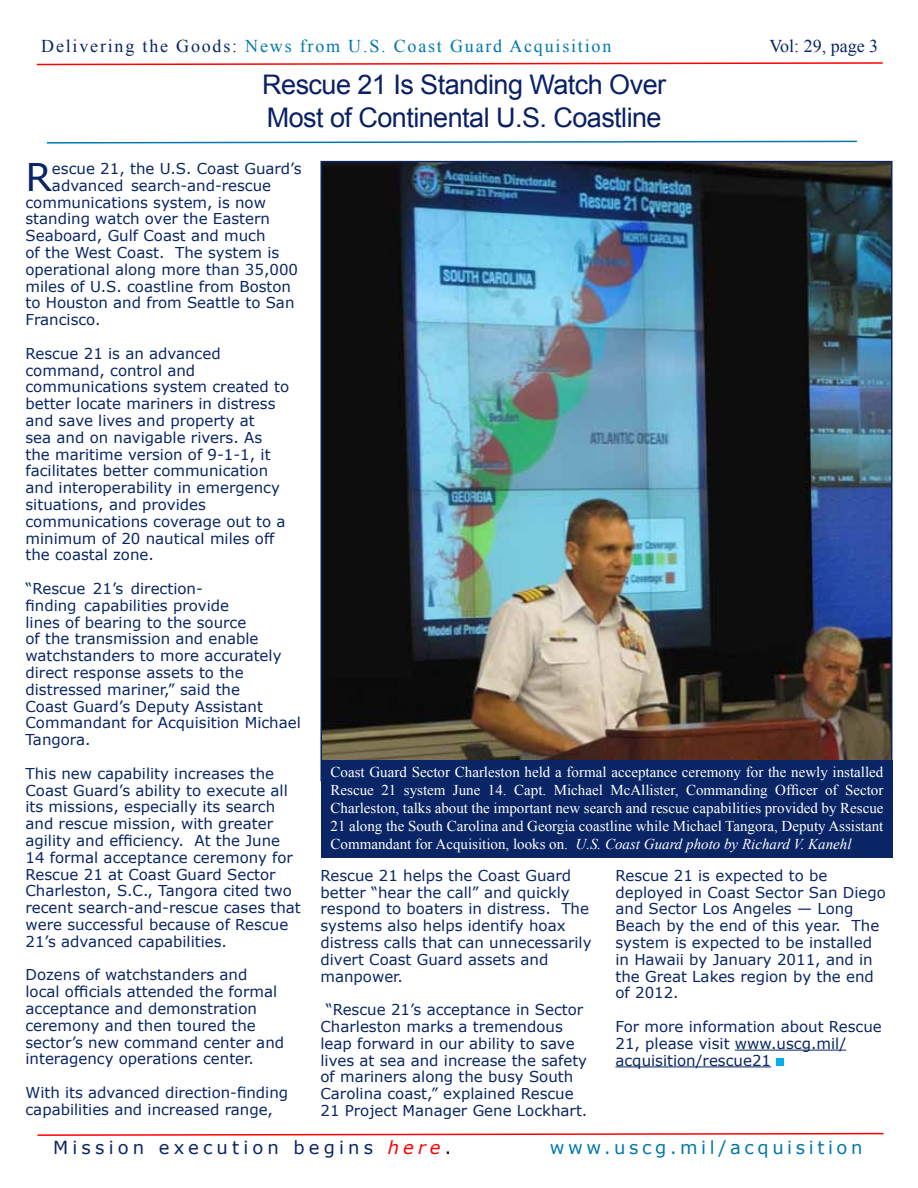
<style>
.page{position:relative;width:918px;height:1188px;background:#fff}
.page>*{position:absolute;margin:0;border:0;box-sizing:border-box;transform-origin:0 0}
.t1{font:38.1px "Verdana";color:#092565}
.t2{font:27px/32.4px "Arial";letter-spacing:-.02em;color:#092065}
.t3{font:18px "Times New Roman";letter-spacing:.1em;color:#0078a9}
.t4{font:18px "Verdana";letter-spacing:.23em;color:#092565}
.t5{font:18px "Verdana";letter-spacing:.2em;color:#0078a9}
.t6{font:18px "Times New Roman";color:#092565}
.t7{font:15px/16.8px "Verdana";color:#092565}
.t8{font:15px/18px "Times New Roman";color:#fff;text-align:justify}
.s1{color:#092565}
.s2{font-style:italic}
.s3{font-style:italic;color:#f00}
.s4{color:#000}
</style>
<div class="page">
<hr style="left:735px;top:1050px;width:111px;height:1px;background:#092565">
<hr style="left:615px;top:1066px;width:156px;height:1px;background:#092565">
<svg style="left:36px;top:62px;width:847px;height:4px"></svg>
<svg style="left:37px;top:1132px;width:847px;height:4px"></svg>
<div style="left:776px;top:1059px;width:8px;height:7px;background:#00aeef"></div>
<svg style="left:46px;top:140px;width:811px;height:4px"></svg>
<img style="left:324px;top:164px;width:565px;height:596px">
<div style="left:321px;top:760px;width:571px;height:98px;background:#092565"></div>
<p class="t3" style="left:41px;top:34px;width:572px"><span class="s1">Delivering the Goods:</span> News from U.S. Coast Guard Acquisition</p>
<p class="t6" style="left:770px;top:34px;width:110px">Vol: 29, page 3</p>
<h2 class="t2" style="left:262px;top:69px;width:405px">Rescue 21 Is Standing Watch Over<br>Most of Continental U.S. Coastline</h2>
<h1 class="t1" style="left:26px;top:153px;width:28px">R</h1>
<p class="t7" style="left:52px;top:160px;width:251px">escue 21, the U.S. Coast Guard’s</p>
<p class="t7" style="left:52px;top:177px;width:221px">advanced search-and-rescue</p>
<p class="t7" style="left:26px;top:194px;width:242px">communications system, is now</p>
<p class="t7" style="left:26px;top:211px;width:246px">standing watch over the Eastern</p>
<p class="t7" style="left:26px;top:228px;width:242px">Seaboard, Gulf Coast and much</p>
<p class="t7" style="left:26px;top:244px;width:255px">of the West Coast. The system is</p>
<p class="t7" style="left:26px;top:261px;width:274px">operational along more than 35,000</p>
<p class="t7" style="left:26px;top:278px;width:267px">miles of U.S. coastline from Boston</p>
<p class="t7" style="left:26px;top:295px;width:270px">to Houston and from Seattle to San</p>
<p class="t7" style="left:26px;top:312px;width:77px">Francisco.</p>
<p class="t7" style="left:26px;top:345px;width:265px">Rescue 21 is an advanced command, control and communications system created to better locate mariners in distress and save lives and property at<br>sea and on navigable rivers. As the maritime version of 9-1-1, it facilitates better communication and interoperability in emergency situations, and provides communications coverage out to a minimum of 20 nautical miles off the coastal zone.</p>
<p class="t7" style="left:26px;top:580px;width:277px">“Rescue 21’s direction-<br>finding capabilities provide<br>lines of bearing to the source<br>of the transmission and enable watchstanders to more accurately direct response assets to the distressed mariner,” said the<br>Coast Guard’s Deputy Assistant<br>Commandant for Acquisition Michael<br>Tangora.</p>
<p class="t7" style="left:26px;top:765px;width:277px">This new capability increases the Coast Guard’s ability to execute all its missions, especially its search and rescue mission, with greater agility and efficiency. At the June 14 formal acceptance ceremony for Rescue 21 at Coast Guard Sector Charleston, S.C., Tangora cited two recent search-and-rescue cases that were successful because of Rescue 21’s advanced capabilities.</p>
<p class="t7" style="left:26px;top:967px;width:260px">Dozens of watchstanders and local officials attended the formal acceptance and demonstration ceremony and then toured the sector’s new command center and interagency operations center.</p>
<p class="t7" style="left:26px;top:1084px;width:264px">With its advanced direction-finding capabilities and increased range,</p>
<p class="t8" style="left:331px;top:763px;width:554px">Coast Guard Sector Charleston held a formal acceptance ceremony for the newly installed Rescue 21 system June 14. Capt. Michael McAllister, Commanding Officer of Sector Charleston, talks about the important new search and rescue capabilities provided by Rescue 21 along the South Carolina and Georgia coastline while Michael Tangora, Deputy Assistant Commandant for Acquisition, looks on. <span class="s2">U.S. Coast Guard photo by Richard V. Kanehl</span></p>
<p class="t7" style="left:321px;top:867px;width:273px">Rescue 21 helps the Coast Guard better “hear the call” and quickly respond to boaters in distress. The systems also helps identify hoax distress calls that can unnecessarily divert Coast Guard assets and manpower.</p>
<p class="t7" style="left:321px;top:1002px;width:268px;text-indent:5px">“Rescue 21’s acceptance in Sector Charleston marks a tremendous leap forward in our ability to save lives at sea and increase the safety of mariners along the busy South Carolina coast,” explained Rescue 21 Project Manager Gene Lockhart.</p>
<p class="t7" style="left:615px;top:867px;width:272px">Rescue 21 is expected to be deployed in Coast Sector San Diego and Sector Los Angeles — Long<br>Beach by the end of this year. The system is expected to be installed in Hawaii by January 2011, and in the Great Lakes region by the end of 2012.</p>
<p class="t7" style="left:615px;top:1018px;width:268px">For more information about Rescue<br>21, please visit www.uscg.mil/ acquisition/rescue21</p>
<p class="t4" style="left:53px;top:1136px;width:400px">Mission execution begins <span class="s3">here</span><span class="s4">.</span></p>
<p class="t5" style="left:550px;top:1136px;width:314px">www.uscg.mil/acquisition</p>
</div>
